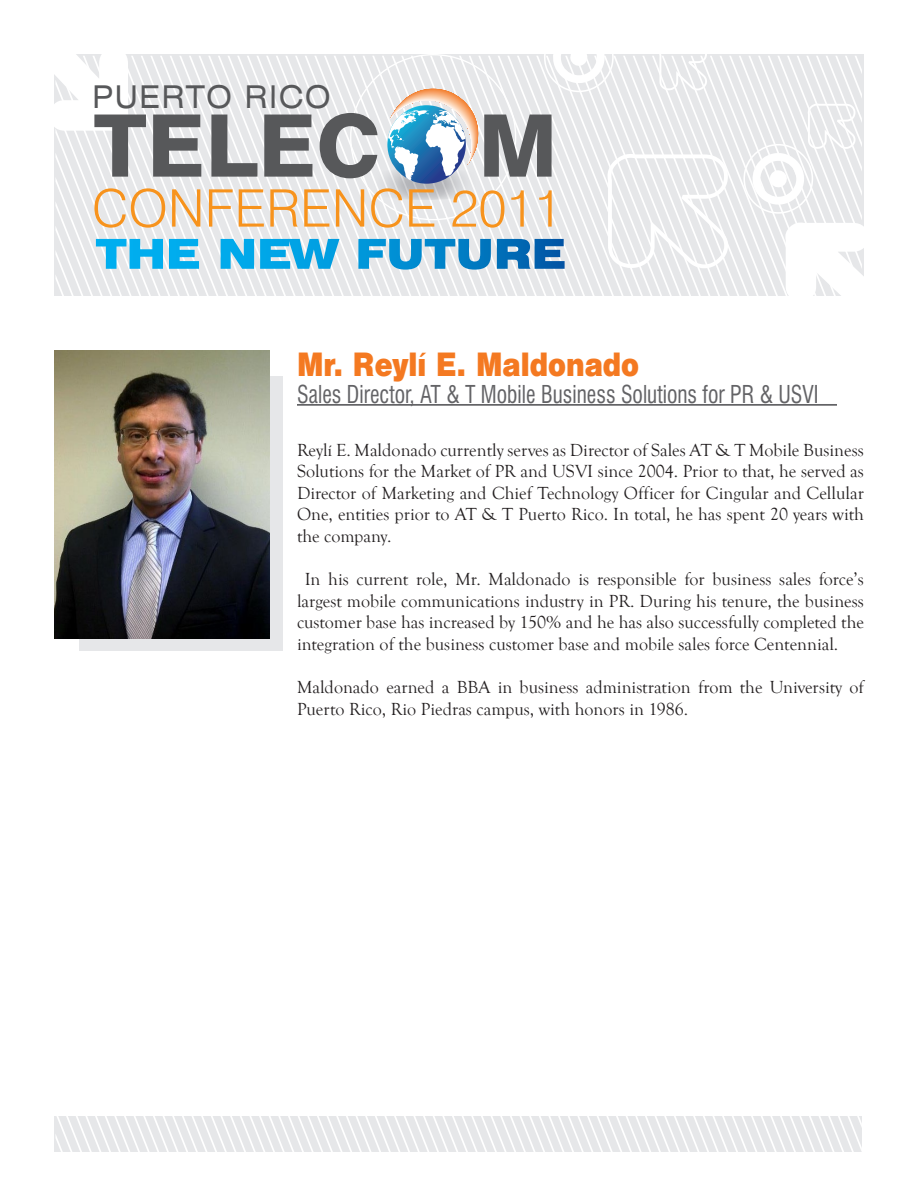
<style>
.page{position:relative;width:918px;height:1188px;background:#fff}
.page>*{position:absolute;margin:0;border:0;box-sizing:border-box;transform-origin:0 0}
.t1{font:800 86.4px "Swiss 721 BT";letter-spacing:.005em;color:#57585a}
.t2{font:300 51.75px "Swiss 721 BT";letter-spacing:.005em;color:#f7931d}
.t3{font:expanded 31.35px "Swiss 721 BT";letter-spacing:.06em;color:#57585a;scale:.92 1}
.t4{font:30px "Swiss 721 BT Black No 2";color:#f47921;scale:.9 1}
.t5{font:condensed 24px "Swiss 721 BT";color:#636366;scale:.9 1}
.t6{font:18px/21.6px "Goudy Old Style T";color:#231f20;text-align:justify}
</style>
<div class="page">
<svg style="left:55px;top:56px;width:807px;height:240px;fill:#e6e7e9"></svg>
<svg style="left:607px;top:154px;width:121px;height:114px"></svg>
<svg style="left:659px;top:54px;width:48px;height:36px"></svg>
<svg style="left:743px;top:104px;width:113px;height:110px"></svg>
<svg style="left:544px;top:54px;width:70px;height:38px"></svg>
<svg style="left:54px;top:54px;width:75px;height:78px"></svg>
<svg style="left:96px;top:239px;width:67px;height:30px;background:#5fc6ed"></svg>
<svg style="left:169px;top:239px;width:30px;height:30px"></svg>
<svg style="left:221px;top:239px;width:33px;height:30px"></svg>
<svg style="left:260px;top:239px;width:80px;height:30px;background:#48b8e7"></svg>
<svg style="left:358px;top:239px;width:133px;height:31px;background:#64b2da"></svg>
<svg style="left:497px;top:239px;width:68px;height:30px;background:#3d85be"></svg>
<svg style="left:350px;top:54px;width:166px;height:166px"></svg>
<svg style="left:785px;top:222px;width:79px;height:74px"></svg>
<svg style="left:55px;top:1116px;width:807px;height:36px"></svg>
<div style="left:80px;top:376px;width:204px;height:275px;background:#e6e7e9"></div>
<hr style="left:297px;top:404px;width:540px;height:2px;background:#636366">
<img style="left:54px;top:351px;width:216px;height:288px">
<h3 class="t3" style="left:92px;top:78px;width:260px">PUERTO RICO</h3>
<h1 class="t1" style="left:94px;top:93px;width:466px">TELEC M</h1>
<h2 class="t2" style="left:92px;top:177px;width:472px">CONFERENCE 2011</h2>
<p class="t4" style="left:297px;top:343px;width:382px">Mr. Reylí E. Maldonado</p>
<p class="t5" style="left:297px;top:379px;width:581px">Sales Director, AT &amp; T Mobile Business Solutions for PR &amp; USVI</p>
<p class="t6" style="left:297px;top:439px;width:569px">Reylí E. Maldonado currently serves as Director of Sales AT &amp; T Mobile Business Solutions for the Market of PR and USVI since 2004. Prior to that, he served as Director of Marketing and Chief Technology Officer for Cingular and Cellular One, entities prior to AT &amp; T Puerto Rico. In total, he has spent 20 years with the company.</p>
<p class="t6" style="left:297px;top:569px;width:569px;text-indent:8px">In his current role, Mr. Maldonado is responsible for business sales force’s largest mobile communications industry in PR. During his tenure, the business customer base has increased by 150% and he has also successfully completed the integration of the business customer base and mobile sales force Centennial.</p>
<p class="t6" style="left:297px;top:677px;width:568px">Maldonado earned a BBA in business administration from the University of<br>Puerto Rico, Rio Piedras campus, with honors in 1986.</p>
</div>
